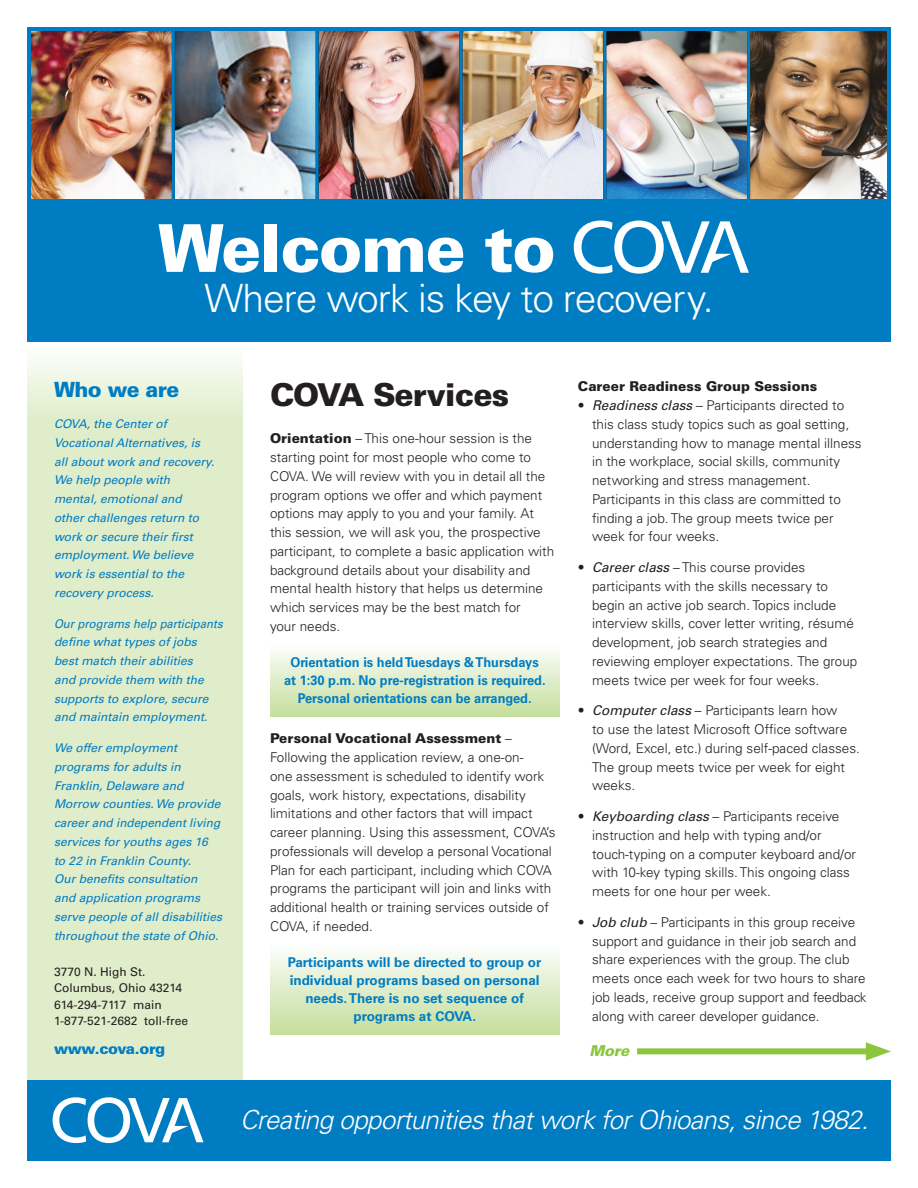
<style>
.page{position:relative;width:918px;height:1188px;background:#fff}
.page>*{position:absolute;margin:0;border:0;box-sizing:border-box;transform-origin:0 0}
.t1{font:900 66px "Univers";letter-spacing:-.025em;color:#fff}
.t2{font:300 39px "Univers";letter-spacing:-.025em;color:#fff}
.t3{font:900 31.5px "Univers";letter-spacing:-.025em;color:#231f20}
.t4{font:italic 300 26.25px "Univers";letter-spacing:-.025em;color:#fff}
.t5{font:900 21px "Univers";letter-spacing:-.025em;color:#007cc2}
.t6{font:900 15px "Univers";letter-spacing:-.025em;color:#007cc2}
.t7{font:italic 900 15px "Univers";color:#8bc63e}
.t8{font:300 13.5px/18.8px "Univers";color:#231f20}
.t9{font:700 13.5px/18px "Univers";color:#007cc2;text-align:center}
.t10{font:700 13.5px/18px "Univers";color:#007cc2;text-align:center;scale:.95 1}
.t11{font:900 13.5px "Univers";color:#231f20}
.t12{font:italic 12px/18.8px "Univers";color:#007cc2}
.t13{font:italic 12px/18.8px "Univers";color:#007cc2;scale:.95 1}
.t14{font:12px "Univers";color:#231f20}
.s1{font-weight:900}
.s2{font-weight:400;font-style:italic}
</style>
<div class="page">
<div style="left:27px;top:27px;width:864px;height:315px;background:#007cc2"></div>
<div style="left:27px;top:410px;width:216px;height:751px;background:#dfedcb"></div>
<div style="left:270px;top:644px;width:289px;height:73px;background:linear-gradient(to bottom,#fdfefd,#c4de9b)"></div>
<div style="left:27px;top:346px;width:216px;height:73px;background:linear-gradient(to bottom,#fefffe,#dfedcb)"></div>
<div style="left:270px;top:944px;width:289px;height:90px;background:linear-gradient(to bottom,#fdfefd,#c4de9d)"></div>
<svg style="left:574px;top:220px;width:175px;height:54px"></svg>
<img style="left:31px;top:31px;width:856px;height:167px">
<div style="left:27px;top:1080px;width:864px;height:81px;background:#007cc2"></div>
<svg style="left:53px;top:1097px;width:151px;height:46px"></svg>
<div style="left:637px;top:1048px;width:239px;height:6px;background:#8bc63e"></div>
<svg style="left:866px;top:1042px;width:25px;height:19px"></svg>
<p class="t1" style="left:158px;top:207px;width:400px">Welcome to</p>
<p class="t2" style="left:204px;top:275px;width:511px">Where work is key to recovery.</p>
<p class="t5" style="left:54px;top:377px;width:127px">Who we are</p>
<p class="t12" style="left:54px;top:415px;width:162px">COVA, the Center of<br>Vocational Alternatives, is all about work and recovery.<br>We help people with mental, emotional and<br>other challenges return to work or secure their first employment. We believe work is essential to the recovery process.</p>
<p class="t13" style="left:54px;top:614px;width:179px">Our programs help participants define what types of jobs best match their abilities<br>and provide them with the supports to explore, secure and maintain employment.</p>
<p class="t12" style="left:54px;top:739px;width:170px">We offer employment programs for adults in<br>Franklin, Delaware and<br>Morrow counties. We provide career and independent living services for youths ages 16 to 22 in Franklin County.<br>Our benefits consultation<br>and application programs serve people of all disabilities throughout the state of Ohio.</p>
<p class="t14" style="left:54px;top:964px;width:93px">3770 N. High St.</p>
<p class="t14" style="left:54px;top:981px;width:130px">Columbus, Ohio 43214</p>
<p class="t14" style="left:54px;top:997px;width:109px">614-294-7117 main</p>
<p class="t14" style="left:54px;top:1014px;width:136px">1-877-521-2682 toll-free</p>
<p class="t6" style="left:54px;top:1039px;width:113px">www.cova.org</p>
<p class="t3" style="left:270px;top:375px;width:241px">COVA Services</p>
<p class="t8" style="left:270px;top:429px;width:286px"><span class="s1">Orientation</span> – This one-hour session is the starting point for most people who come to COVA. We will review with you in detail all the program options we offer and which payment options may apply to you and your family. At this session, we will ask you, the prospective participant, to complete a basic application with background details about your disability and mental health history that helps us determine which services may be the best match for<br>your needs.</p>
<p class="t10" style="left:284px;top:654px;width:277px">Orientation is held Tuesdays &amp; Thursdays at 1:30 p.m. No pre-registration is required.<br>Personal orientations can be arranged.</p>
<p class="t8" style="left:270px;top:729px;width:287px"><span class="s1">Personal Vocational Assessment</span> – Following the application review, a one-on-<br>one assessment is scheduled to identify work goals, work history, expectations, disability limitations and other factors that will impact career planning. Using this assessment, COVA’s professionals will develop a personal Vocational Plan for each participant, including which COVA programs the participant will join and links with additional health or training services outside of COVA, if needed.</p>
<p class="t9" style="left:288px;top:953px;width:255px">Participants will be directed to group or individual programs based on personal needs. There is no set sequence of programs at COVA.</p>
<p class="t11" style="left:578px;top:378px;width:241px">Career Readiness Group Sessions</p>
<p class="t8" style="left:592px;top:396px;width:271px;text-indent:-14px">• <span class="s2">Readiness class</span> – Participants directed to this class study topics such as goal setting, understanding how to manage mental illness in the workplace, social skills, community networking and stress management.<br>Participants in this class are committed to finding a job. The group meets twice per week for four weeks.</p>
<p class="t8" style="left:592px;top:558px;width:267px;text-indent:-14px">• <span class="s2">Career class</span> – This course provides participants with the skills necessary to begin an active job search. Topics include interview skills, cover letter writing, résumé development, job search strategies and reviewing employer expectations. The group meets twice per week for four weeks.</p>
<p class="t8" style="left:592px;top:701px;width:269px;text-indent:-14px">• <span class="s2">Computer class</span> – Participants learn how<br>to use the latest Microsoft Office software (Word, Excel, etc.) during self-paced classes.<br>The group meets twice per week for eight weeks.</p>
<p class="t8" style="left:592px;top:807px;width:265px;text-indent:-14px">• <span class="s2">Keyboarding class</span> – Participants receive instruction and help with typing and/or touch-typing on a computer keyboard and/or with 10-key typing skills. This ongoing class meets for one hour per week.</p>
<p class="t8" style="left:592px;top:913px;width:276px;text-indent:-14px">• <span class="s2">Job club</span> – Participants in this group receive support and guidance in their job search and share experiences with the group. The club meets once each week for two hours to share job leads, receive group support and feedback along with career developer guidance.</p>
<p class="t7" style="left:590px;top:1041px;width:41px">More</p>
<p class="t4" style="left:240px;top:1104px;width:630px">Creating opportunities that work for Ohioans, since 1982.</p>
</div>
